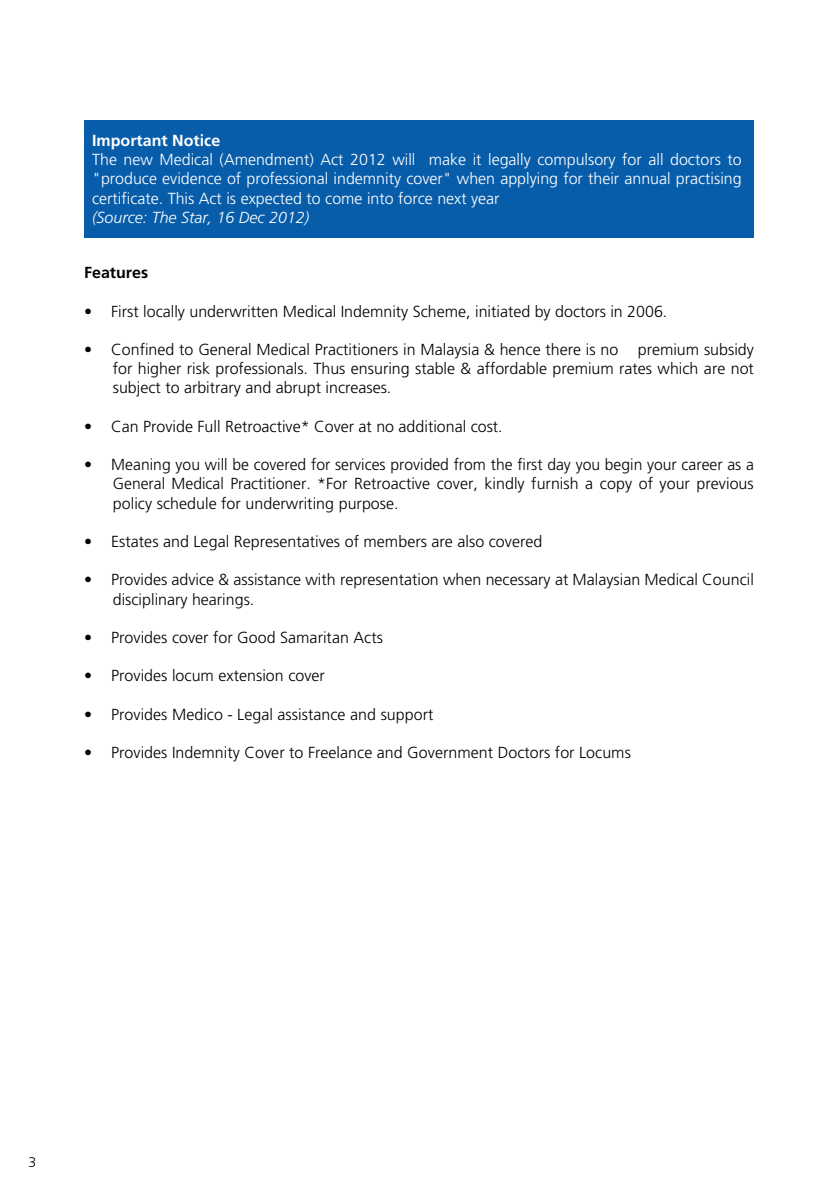
<style>
.page{position:relative;width:840px;height:1191px;background:#fff}
.page>*{position:absolute;margin:0;border:0;box-sizing:border-box;transform-origin:0 0}
.t1{font:300 16px/19.2px "Frutiger";color:#010101;text-align:justify}
.t2{font:300 16px/19.2px "Frutiger";color:#fff;text-align:justify}
.t3{font:italic 300 16px "Frutiger";color:#fff}
.t4{font:700 16px "Frutiger";color:#fff}
.t5{font:700 16px "Frutiger";color:#010101}
.t6{font:300 14px "Frutiger";color:#000}
.s1{font-weight:700}
</style>
<div class="page">
<div style="left:84px;top:120px;width:669px;height:118px;background:#085daa"></div>
<p class="t4" style="left:92px;top:131px;width:130px">Important Notice</p>
<p class="t2" style="left:92px;top:150px;width:650px">The new Medical (Amendment) Act 2012 will make it legally compulsory for all doctors to "produce evidence of professional indemnity cover" when applying for their annual practising certificate. This Act is expected to come into force next year</p>
<p class="t3" style="left:92px;top:208px;width:218px">(Source: The Star, 16 Dec 2012)</p>
<p class="t5" style="left:84px;top:263px;width:66px">Features</p>
<p class="t1" style="left:84px;top:301px;width:584px"><span class="s1">•</span> First locally underwritten Medical Indemnity Scheme, initiated by doctors in 2006.</p>
<p class="t1" style="left:113px;top:340px;width:642px;text-indent:-29px">• Confined to General Medical Practitioners in Malaysia &amp; hence there is no premium subsidy for higher risk professionals. Thus ensuring stable &amp; affordable premium rates which are not subject to arbitrary and abrupt increases.</p>
<p class="t1" style="left:84px;top:416px;width:420px">• Can Provide Full Retroactive* Cover at no additional cost.</p>
<p class="t1" style="left:113px;top:455px;width:642px;text-indent:-29px">• Meaning you will be covered for services provided from the first day you begin your career as a General Medical Practitioner. *For Retroactive cover, kindly furnish a copy of your previous policy schedule for underwriting purpose.</p>
<p class="t1" style="left:84px;top:532px;width:459px">• Estates and Legal Representatives of members are also covered</p>
<p class="t1" style="left:113px;top:570px;width:642px;text-indent:-29px">• Provides advice &amp; assistance with representation when necessary at Malaysian Medical Council disciplinary hearings.</p>
<p class="t1" style="left:84px;top:628px;width:300px">• Provides cover for Good Samaritan Acts</p>
<p class="t1" style="left:84px;top:666px;width:242px">• Provides locum extension cover</p>
<p class="t1" style="left:84px;top:704px;width:350px">• Provides Medico - Legal assistance and support</p>
<p class="t1" style="left:84px;top:743px;width:548px">• Provides Indemnity Cover to Freelance and Government Doctors for Locums</p>
<p class="t6" style="left:28px;top:1154px;width:9px">3</p>
</div>
